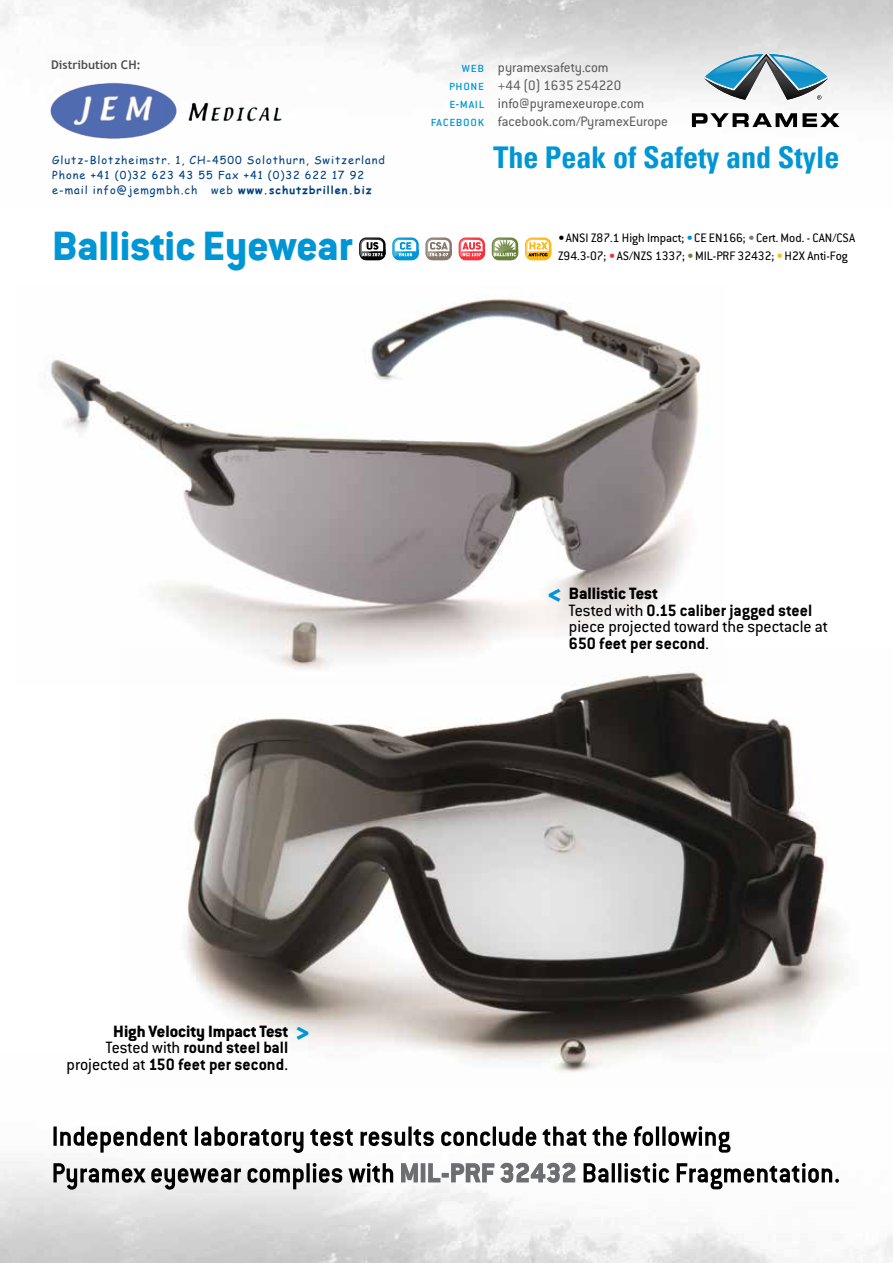
<style>
.page{position:relative;width:893px;height:1263px;background:#fff}
.page>*{position:absolute;margin:0;border:0;box-sizing:border-box;transform-origin:0 0}
.t1{font:800 45px "Conduit ITC Std";color:#0096d6}
.t2{font:700 condensed 30px "Univers";color:#0096d6}
.t3{font:900 27px "Conduit ITC Std";color:#0096d6}
.t4{font:18px/16.5px "Conduit ITC Std";color:#000}
.t5{font:700 18px/16.5px "Conduit ITC Std";color:#000;text-align:right}
.t6{font:15px "Conduit ITC Std";color:#5f6062}
.t7{font:13.5px "Conduit ITC Std";color:#000}
.t8{font:700 12px "Trebuchet MS";color:#4f4f4f}
.t9{font:10.95px/15px "Comic Sans MS";letter-spacing:.085em;color:#004080}
.s1{font-weight:700}
.s2{color:#0096d6}
.s3{font-weight:700;color:#0096d6}
.s4{font-weight:700;color:#86786f}
.s5{font-weight:700;color:#f7323f}
.s6{font-weight:700;color:#6a813b}
.s7{font-weight:700;color:#fdb913}
.s8{font-weight:800}
.s9{font-weight:400}
.s10{font-weight:500}
</style>
<div class="page">
<svg style="left:692px;top:113px;width:147px;height:14px"></svg>
<svg style="left:704px;top:54px;width:124px;height:46px"></svg>
<svg style="left:359px;top:237px;width:27px;height:23px"></svg>
<svg style="left:359px;top:239px;width:27px;height:21px"></svg>
<svg style="left:392px;top:237px;width:27px;height:23px"></svg>
<svg style="left:392px;top:239px;width:27px;height:21px"></svg>
<svg style="left:425px;top:237px;width:27px;height:23px"></svg>
<svg style="left:425px;top:239px;width:27px;height:21px"></svg>
<svg style="left:459px;top:237px;width:26px;height:23px"></svg>
<svg style="left:459px;top:239px;width:26px;height:21px"></svg>
<svg style="left:492px;top:237px;width:26px;height:23px"></svg>
<svg style="left:492px;top:239px;width:26px;height:21px"></svg>
<svg style="left:525px;top:237px;width:26px;height:23px"></svg>
<svg style="left:525px;top:239px;width:26px;height:21px"></svg>
<svg style="left:584px;top:1163px;width:255px;height:26px"></svg>
<svg style="left:401px;top:1163px;width:174px;height:20px"></svg>
<svg style="left:53px;top:1163px;width:340px;height:27px"></svg>
<svg style="left:53px;top:1126px;width:677px;height:27px"></svg>
<img style="left:49px;top:297px;width:652px;height:352px">
<img style="left:186px;top:649px;width:659px;height:427px">
<img style="left:50px;top:82px;width:232px;height:58px">
<svg style="left:297px;top:1026px;width:11px;height:13px"></svg>
<p class="t8" style="left:51px;top:57px;width:91px">Distribution CH:</p>
<p class="t9" style="left:52px;top:152px;width:334px">Glutz-Blotzheimstr. 1, CH-4500 Solothurn, Switzerland<br>Phone +41 (0)32 623 43 55 Fax +41 (0)32 622 17 92 e-mail info@jemgmbh.ch web <span class="s1">www.schutzbrillen.biz</span></p>
<h1 class="t1" style="left:52px;top:219px;width:302px">Ballistic Eyewear</h1>
<h3 class="t6" style="left:461px;top:58px;width:149px"><span class="s2">web</span> pyramexsafety.com</h3>
<h3 class="t6" style="left:449px;top:76px;width:174px"><span class="s2">phone</span> +44 (0) 1635 254220</h3>
<h3 class="t6" style="left:449px;top:94px;width:197px"><span class="s2">e-mail</span> info@pyramexeurope.com</h3>
<h3 class="t6" style="left:431px;top:112px;width:239px"><span class="s2">facebook</span> facebook.com/PyramexEurope</h3>
<h2 class="t2" style="left:493px;top:138px;width:347px">The Peak of Safety and Style</h2>
<p class="t7" style="left:558px;top:230px;width:299px"><span class="s1">•</span>ANSI Z87.1 High Impact; <span class="s3">•</span>CE EN166; <span class="s4">•</span>Cert. Mod. - CAN/CSA</p>
<p class="t7" style="left:558px;top:248px;width:291px">Z94.3-07; <span class="s5">•</span>AS/NZS 1337; <span class="s6">•</span>MIL-PRF 32432; <span class="s7">•</span>H2X Anti-Fog</p>
<h3 class="t3" style="left:547px;top:578px;width:16px">&lt;</h3>
<h3 class="t4" style="left:569px;top:585px;width:260px"><span class="s8">Ballistic Test<br></span>Tested with <span class="s1">0.15 caliber jagged steel </span>piece projected toward the spectacle at<br><span class="s1">650 feet per second</span>.</h3>
<h3 class="t5" style="left:67px;top:1022px;width:223px"><span class="s8">High Velocity Impact Test<br></span><span class="s9">Tested with</span> round steel ball <span class="s9">projected at</span> 150 feet per second<span class="s10">.</span></h3>
</div>
